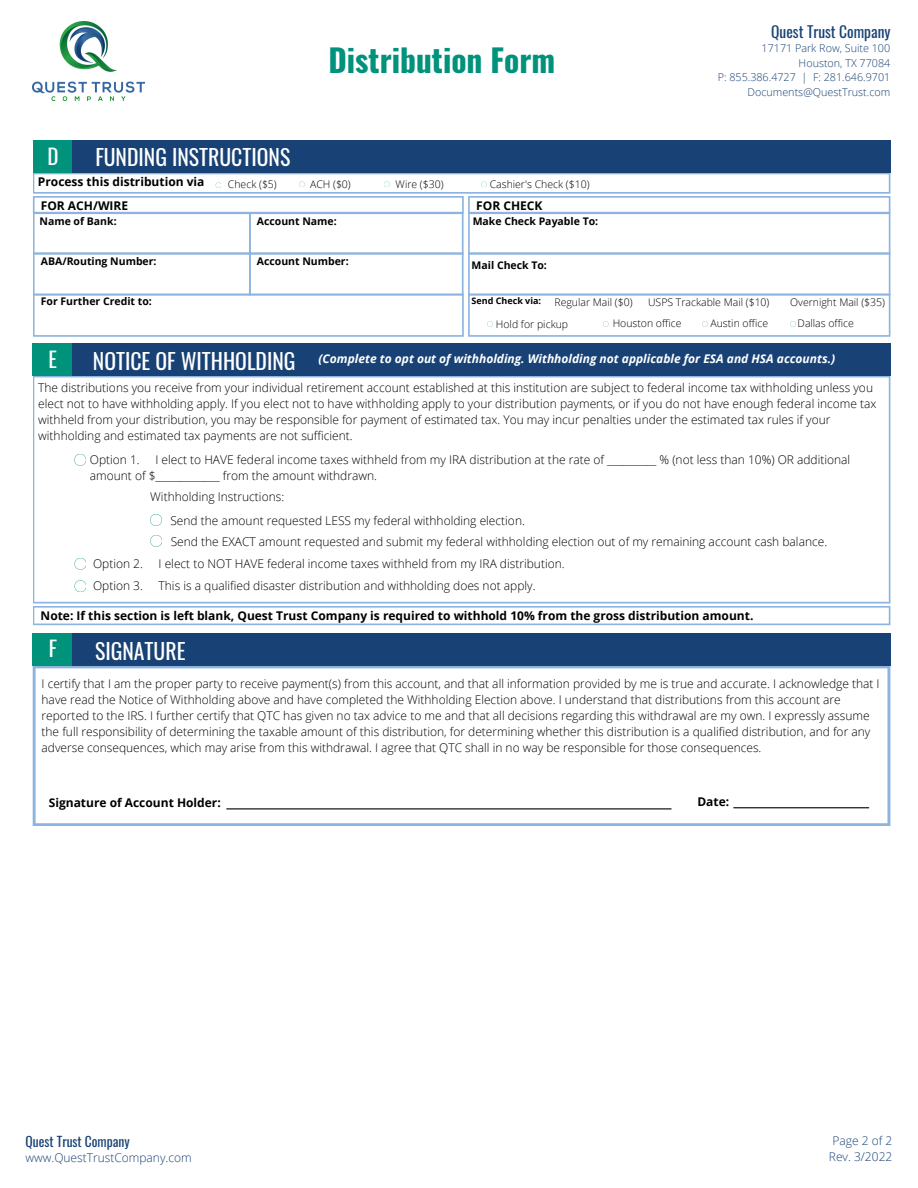
<style>
.page{position:relative;width:918px;height:1188px;background:#fff}
.page>*{position:absolute;margin:0;border:0;box-sizing:border-box;transform-origin:0 0}
.t1{font:700 31.5px "Oswald";color:#01927c}
.t2{font:21.75px "Oswald";color:#fff}
.t3{font:21px "Oswald";color:#fff}
.t4{font:15.45px "Oswald";color:#184275}
.t5{font:13.5px "Oswald";color:#184275}
.t6{font:300 12px/16px "Open Sans";color:#000}
.t7{font:700 12px "Open Sans";color:#000}
.t8{font:italic 700 12px "Open Sans";color:#fff}
.t9{font:300 12px "Open Sans";color:#184275}
.t10{font:300 10.8px "Open Sans";color:#184275}
.t11{font:300 10.5px "Open Sans";color:#000}
.t12{font:700 10.5px "Open Sans";color:#000}
.t13{font:700 9px "Open Sans";color:#000}
</style>
<div class="page">
<img style="left:33px;top:22px;width:111px;height:78px">
<svg style="left:33px;top:665px;width:857px;height:161px"></svg>
<hr style="left:734px;top:807px;width:135px;height:1px;background:#000">
<hr style="left:227px;top:808px;width:444px;height:1px;background:#000">
<div style="left:33px;top:633px;width:40px;height:32px;background:#01927c"></div>
<div style="left:72px;top:633px;width:818px;height:32px;background:#184275"></div>
<div style="left:33px;top:343px;width:40px;height:33px;background:#01927c"></div>
<div style="left:72px;top:343px;width:818px;height:33px;background:#184275"></div>
<svg style="left:33px;top:376px;width:857px;height:227px"></svg>
<svg style="left:33px;top:606px;width:857px;height:19px"></svg>
<svg style="left:74px;top:454px;width:12px;height:12px"></svg>
<svg style="left:150px;top:535px;width:12px;height:12px"></svg>
<svg style="left:150px;top:514px;width:12px;height:12px"></svg>
<svg style="left:74px;top:558px;width:12px;height:12px"></svg>
<svg style="left:74px;top:580px;width:12px;height:12px"></svg>
<div style="left:33px;top:140px;width:40px;height:33px;background:#01927c"></div>
<div style="left:72px;top:140px;width:818px;height:33px;background:#184275"></div>
<svg style="left:33px;top:173px;width:857px;height:164px"></svg>
<p class="t1" style="left:328px;top:35px;width:228px">Distribution Form</p>
<p class="t4" style="left:771px;top:20px;width:121px">Quest Trust Company</p>
<p class="t10" style="left:762px;top:41px;width:130px">17171 Park Row, Suite 100</p>
<p class="t10" style="left:799px;top:55px;width:93px">Houston, TX 77084</p>
<p class="t10" style="left:718px;top:70px;width:174px">P: 855.386.4727 | F: 281.646.9701</p>
<p class="t10" style="left:747px;top:84px;width:144px">Documents@QuestTrust.com</p>
<p class="t3" style="left:48px;top:139px;width:13px">D</p>
<p class="t2" style="left:95px;top:140px;width:197px">FUNDING INSTRUCTIONS</p>
<p class="t7" style="left:38px;top:174px;width:168px">Process this distribution via</p>
<p class="t11" style="left:228px;top:177px;width:50px">Check ($5)</p>
<p class="t11" style="left:310px;top:177px;width:42px">ACH ($0)</p>
<p class="t11" style="left:396px;top:177px;width:49px">Wire ($30)</p>
<p class="t11" style="left:490px;top:177px;width:101px">Cashier's Check ($10)</p>
<p class="t7" style="left:41px;top:197px;width:89px">FOR ACH/WIRE</p>
<p class="t12" style="left:40px;top:214px;width:79px">Name of Bank:</p>
<p class="t12" style="left:257px;top:214px;width:81px">Account Name:</p>
<p class="t12" style="left:41px;top:254px;width:117px">ABA/Routing Number:</p>
<p class="t12" style="left:257px;top:254px;width:93px">Account Number:</p>
<p class="t12" style="left:41px;top:294px;width:113px">For Further Credit to:</p>
<p class="t7" style="left:476px;top:197px;width:68px">FOR CHECK</p>
<p class="t12" style="left:473px;top:214px;width:127px">Make Check Payable To:</p>
<p class="t12" style="left:472px;top:258px;width:77px">Mail Check To:</p>
<p class="t13" style="left:472px;top:295px;width:71px">Send Check via:</p>
<p class="t11" style="left:554px;top:294px;width:80px">Regular Mail ($0)</p>
<p class="t11" style="left:790px;top:294px;width:96px">Overnight Mail ($35)</p>
<p class="t11" style="left:496px;top:316px;width:74px">Hold for pickup</p>
<p class="t11" style="left:648px;top:294px;width:123px">USPS Trackable Mail ($10)</p>
<p class="t11" style="left:613px;top:316px;width:70px">Houston office</p>
<p class="t11" style="left:710px;top:316px;width:59px">Austin office</p>
<p class="t11" style="left:798px;top:316px;width:58px">Dallas office</p>
<p class="t3" style="left:49px;top:343px;width:10px">E</p>
<p class="t2" style="left:93px;top:344px;width:204px">NOTICE OF WITHHOLDING</p>
<p class="t6" style="left:38px;top:379px;width:836px">The distributions you receive from your individual retirement account established at this institution are subject to federal income tax withholding unless you</p>
<p class="t6" style="left:38px;top:395px;width:840px">elect not to have withholding apply. If you elect not to have withholding apply to your distribution payments, or if you do not have enough federal income tax withheld from your distribution, you may be responsible for payment of estimated tax. You may incur penalties under the estimated tax rules if your withholding and estimated tax payments are not sufficient.</p>
<p class="t8" style="left:318px;top:351px;width:518px">(Complete to opt out of withholding. Withholding not applicable for ESA and HSA accounts.)</p>
<p class="t6" style="left:90px;top:451px;width:51px">Option 1.</p>
<p class="t6" style="left:155px;top:451px;width:696px">I elect to HAVE federal income taxes withheld from my IRA distribution at the rate of __________ % (not less than 10%) OR additional</p>
<p class="t6" style="left:90px;top:467px;width:289px">amount of $_____________ from the amount withdrawn.</p>
<p class="t6" style="left:150px;top:488px;width:135px">Withholding Instructions:</p>
<p class="t6" style="left:170px;top:510px;width:658px;line-height:21px">Send the amount requested LESS my federal withholding election.<br>Send the EXACT amount requested and submit my federal withholding election out of my remaining account cash balance.</p>
<p class="t6" style="left:93px;top:555px;width:51px">Option 2.</p>
<p class="t6" style="left:159px;top:555px;width:408px">I elect to NOT HAVE federal income taxes withheld from my IRA distribution.</p>
<p class="t6" style="left:93px;top:577px;width:51px">Option 3.</p>
<p class="t6" style="left:159px;top:577px;width:378px">This is a qualified disaster distribution and withholding does not apply.</p>
<p class="t7" style="left:41px;top:607px;width:714px">Note: If this section is left blank, Quest Trust Company is required to withhold 10% from the gross distribution amount.</p>
<p class="t3" style="left:49px;top:632px;width:10px">F</p>
<p class="t2" style="left:95px;top:634px;width:92px">SIGNATURE</p>
<p class="t6" style="left:42px;top:675px;width:840px">I certify that I am the proper party to receive payment(s) from this account, and that all information provided by me is true and accurate. I acknowledge that I have read the Notice of Withholding above and have completed the Withholding Election above. I understand that distributions from this account are reported to the IRS. I further certify that QTC has given no tax advice to me and that all decisions regarding this withdrawal are my own. I expressly assume the full responsibility of determining the taxable amount of this distribution, for determining whether this distribution is a qualified distribution, and for any</p>
<p class="t6" style="left:42px;top:739px;width:721px">adverse consequences, which may arise from this withdrawal. I agree that QTC shall in no way be responsible for those consequences.</p>
<p class="t7" style="left:49px;top:794px;width:173px">Signature of Account Holder:</p>
<p class="t7" style="left:697px;top:793px;width:33px">Date:</p>
<p class="t5" style="left:26px;top:1131px;width:106px">Quest Trust Company</p>
<p class="t9" style="left:26px;top:1149px;width:168px">www.QuestTrustCompany.com</p>
<p class="t9" style="left:833px;top:1132px;width:61px">Page 2 of 2</p>
<p class="t9" style="left:829px;top:1148px;width:65px">Rev. 3/2022</p>
</div>
